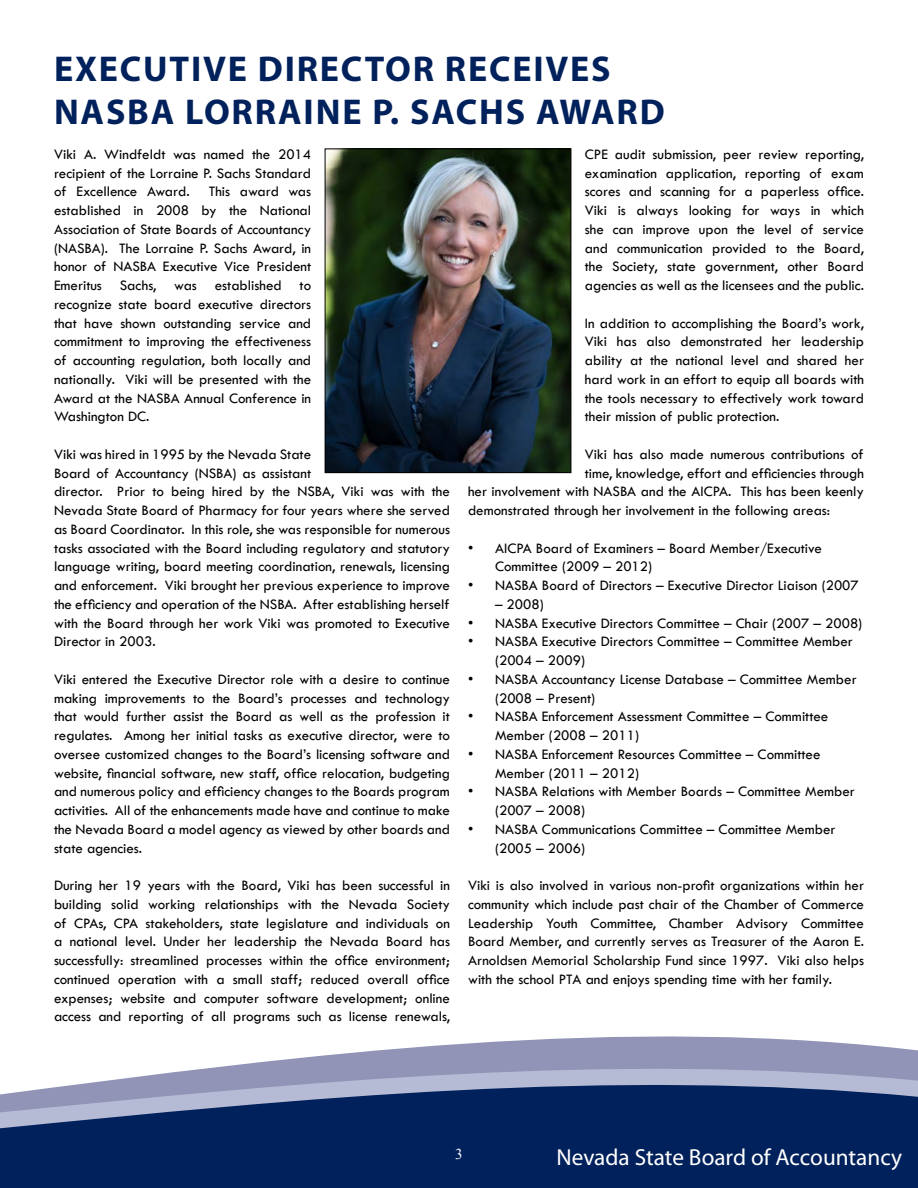
<style>
.page{position:relative;width:918px;height:1188px;background:#fff}
.page>*{position:absolute;margin:0;border:0;box-sizing:border-box;transform-origin:0 0}
.t1{font:700 36px/43.2px "Myriad Pro";letter-spacing:.05em;color:#00215b}
.t2{font:23.25px "Myriad";color:#fff}
.t3{font:15px/18.8px "Tw Cen";color:#000}
.t4{font:15px "Times New Roman";color:#fff}
</style>
<div class="page">
<svg style="left:0;top:1038px;width:918px;height:150px;background:#4a5f8a"></svg>
<img style="left:327px;top:150px;width:242px;height:321px">
<div style="left:325px;top:148px;width:246px;height:325px;border:1px solid #000"></div>
<h1 class="t1" style="left:54px;top:46px;width:612px">EXECUTIVE DIRECTOR RECEIVES<br>NASBA LORRAINE P. SACHS AWARD</h1>
<p class="t3" style="left:54px;top:145px;width:259px;text-align:justify">Viki A. Windfeldt was named the 2014 recipient of the Lorraine P. Sachs Standard of Excellence Award.</p>
<p class="t3" style="left:54px;top:182px;width:259px;text-align:justify;text-indent:155px">This award was established in 2008 by the National Association of State Boards of Accountancy (NASBA). The Lorraine P. Sachs Award, in honor of NASBA Executive Vice President Emeritus Sachs, was established to recognize state board executive directors that have shown outstanding service and commitment to improving the effectiveness of accounting regulation, both locally and nationally. Viki will be presented with the Award at the NASBA Annual Conference in Washington DC.</p>
<p class="t3" style="left:54px;top:445px;width:398px">Viki was hired in 1995 by the Nevada State<br>Board of Accountancy (NSBA) as assistant<br>director. Prior to being hired by the NSBA, Viki was with the Nevada State Board of Pharmacy for four years where she served as Board Coordinator. In this role, she was responsible for numerous tasks associated with the Board including regulatory and statutory language writing, board meeting coordination, renewals, licensing and enforcement. Viki brought her previous experience to improve the efficiency and operation of the NSBA. After establishing herself with the Board through her work Viki was promoted to Executive Director in 2003.</p>
<p class="t3" style="left:54px;top:670px;width:398px;text-align:justify">Viki entered the Executive Director role with a desire to continue making improvements to the Board’s processes and technology that would further assist the Board as well as the profession it regulates. Among her initial tasks as executive director, were to oversee customized changes to the Board’s licensing software and website, financial software, new staff, office relocation, budgeting and numerous policy and efficiency changes to the Boards program activities. All of the enhancements made have and continue to make the Nevada Board a model agency as viewed by other boards and state agencies.</p>
<p class="t3" style="left:54px;top:876px;width:398px;text-align:justify">During her 19 years with the Board, Viki has been successful in building solid working relationships with the Nevada Society of CPAs, CPA stakeholders, state legislature and individuals on a national level. Under her leadership the Nevada Board has successfully: streamlined processes within the office environment; continued operation with a small staff; reduced overall office expenses; website and computer software development; online access and reporting of all programs such as license renewals,</p>
<p class="t3" style="left:585px;top:145px;width:281px;text-align:justify">CPE audit submission, peer review reporting, examination application, reporting of exam scores and scanning for a paperless office.<br>Viki is always looking for ways in which she can improve upon the level of service and communication provided to the Board, the Society, state government, other Board agencies as well as the licensees and the public.</p>
<p class="t3" style="left:585px;top:313px;width:281px;text-align:justify">In addition to accomplishing the Board’s work, Viki has also demonstrated her leadership ability at the national level and shared her hard work in an effort to equip all boards with the tools necessary to effectively work toward their mission of public protection.</p>
<p class="t3" style="left:585px;top:445px;width:280px">Viki has also made numerous contributions of</p>
<p class="t3" style="left:585px;top:463px;width:281px">time, knowledge, effort and efficiencies through</p>
<p class="t3" style="left:468px;top:482px;width:397px">her involvement with NASBA and the AICPA. This has been keenly</p>
<p class="t3" style="left:468px;top:501px;width:364px">demonstrated through her involvement in the following areas:</p>
<p class="t3" style="left:495px;top:538px;width:328px;text-indent:-27px">• AICPA Board of Examiners – Board Member/Executive<br>Committee (2009 – 2012)</p>
<p class="t3" style="left:468px;top:576px;width:392px">• NASBA Board of Directors – Executive Director Liaison (2007</p>
<p class="t3" style="left:495px;top:595px;width:50px">– 2008)</p>
<p class="t3" style="left:468px;top:613px;width:396px">• NASBA Executive Directors Committee – Chair (2007 – 2008)</p>
<p class="t3" style="left:495px;top:632px;width:359px;text-indent:-27px">• NASBA Executive Directors Committee – Committee Member (2004 – 2009)</p>
<p class="t3" style="left:495px;top:670px;width:363px;text-indent:-27px">• NASBA Accountancy License Database – Committee Member (2008 – Present)</p>
<p class="t3" style="left:495px;top:707px;width:335px;text-indent:-27px">• NASBA Enforcement Assessment Committee – Committee<br>Member (2008 – 2011)</p>
<p class="t3" style="left:495px;top:745px;width:327px;text-indent:-27px">• NASBA Enforcement Resources Committee – Committee<br>Member (2011 – 2012)</p>
<p class="t3" style="left:495px;top:782px;width:361px;text-indent:-27px">• NASBA Relations with Member Boards – Committee Member (2007 – 2008)</p>
<p class="t3" style="left:495px;top:820px;width:342px;text-indent:-27px">• NASBA Communications Committee – Committee Member (2005 – 2006)</p>
<p class="t3" style="left:468px;top:876px;width:398px;text-align:justify">Viki is also involved in various non-profit organizations within her community which include past chair of the Chamber of Commerce Leadership Youth Committee, Chamber Advisory Committee Board Member, and currently serves as Treasurer of the Aaron E.<br>Arnoldsen Memorial Scholarship Fund since 1997. Viki also helps with the school PTA and enjoys spending time with her family.</p>
<p class="t4" style="left:455px;top:1144px;width:9px">3</p>
<h2 class="t2" style="left:557px;top:1146px;width:347px">Nevada State Board of Accountancy</h2>
</div>
